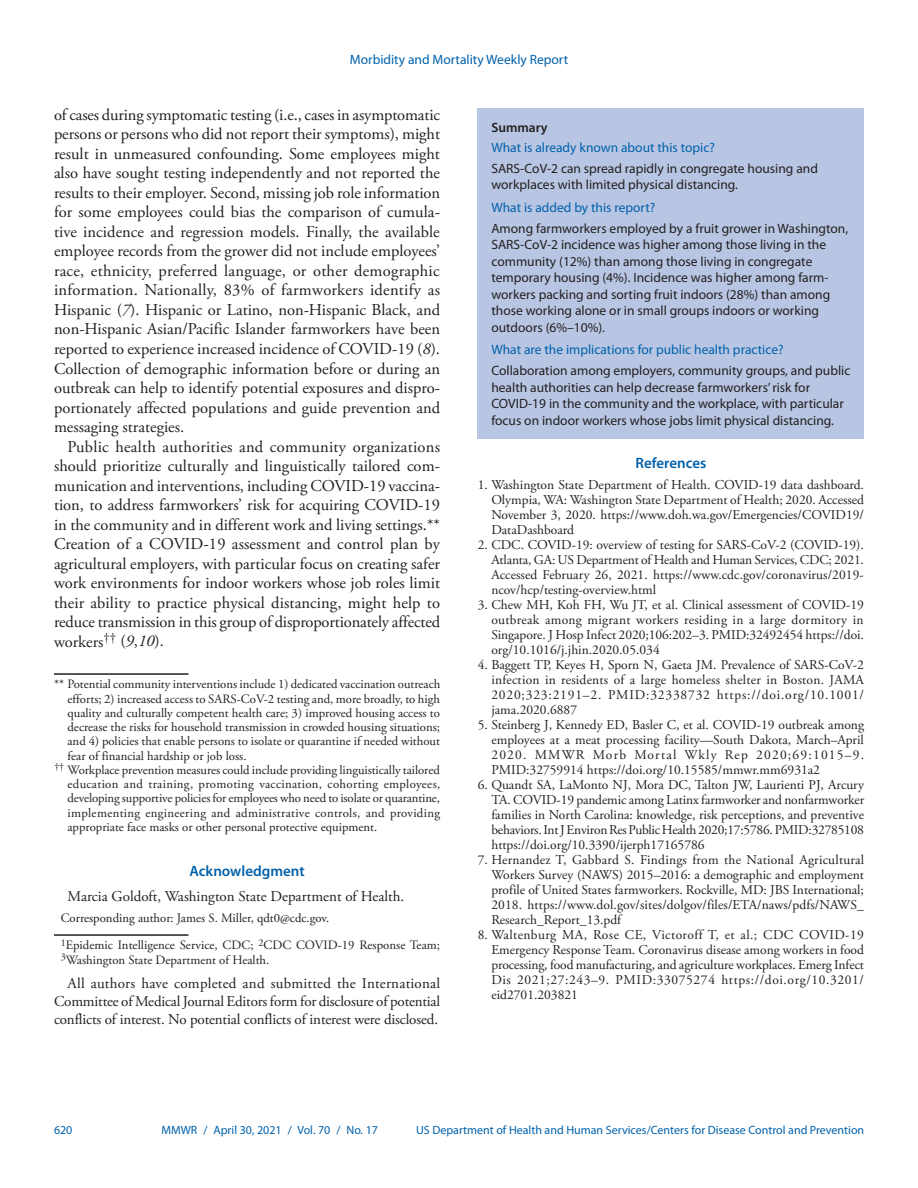
<style>
.page{position:relative;width:918px;height:1188px;background:#fff}
.page>*{position:absolute;margin:0;border:0;box-sizing:border-box;transform-origin:0 0}
.Paragraph{font:16.5px/19.5px "Adobe Garamond Pro";color:#231f20;text-align:justify}
.Conflict_of_Interest{font:15px/18px "Adobe Garamond Pro";letter-spacing:-.01em;color:#231f20;text-align:justify}
.Acknowledgment{font:15px "Adobe Garamond Pro";color:#231f20}
.Acknowledgment_Head{font:600 15px "Myriad Pro";color:#0161ab}
.Ref_Title{font:600 15px "Myriad Pro";color:#0161ab}
.References{font:13.5px/15px "Adobe Garamond Pro";color:#231f20;text-align:justify}
.Summary_Box_Text{font:13.5px/16.5px "Myriad Pro";color:#231f20}
.Summary_Box_Heading{font:13.5px "Myriad Pro";color:#0161ab}
.Summary_Box_Ttile{font:600 13.5px "Myriad Pro";color:#231f20}
.footnote_w_rule_text{font:12.75px/14.2px "Adobe Garamond Pro";color:#231f20;text-align:justify}
.footnote_no_rule_tex{font:12.75px/14.2px "Adobe Garamond Pro";color:#231f20;text-align:justify}
.Author_Affiliations{font:12.75px/14.2px "Adobe Garamond Pro";color:#231f20}
.Corresponding_Author{font:12.75px "Adobe Garamond Pro";color:#231f20}
.t1{font:12px "Myriad Pro";color:#0161ab}
.s1{font-style:italic}
</style>
<div class="page">
<hr style="left:54px;top:934px;width:134px;height:2px;background:#231f20">
<hr style="left:54px;top:673px;width:134px;height:2px;background:#231f20">
<div style="left:478px;top:108px;width:386px;height:330px;background:#b8c6e3"></div>
<p class="Summary_Box_Heading" style="left:350px;top:51px;width:220px">Morbidity and Mortality Weekly Report</p>
<p class="Paragraph" style="left:54px;top:106px;width:388px">of cases during symptomatic testing (i.e., cases in asymptomatic persons or persons who did not report their symptoms), might result in unmeasured confounding. Some employees might also have sought testing independently and not reported the results to their employer. Second, missing job role information for some employees could bias the comparison of cumula&shy;tive incidence and regression models. Finally, the available employee records from the grower did not include employees’ race, ethnicity, preferred language, or other demographic information. Nationally, 83% of farmworkers identify as Hispanic (<span class="s1">7</span>). Hispanic or Latino, non-Hispanic Black, and non-Hispanic Asian/Pacific Islander farmworkers have been reported to experience increased incidence of COVID-19 (<span class="s1">8</span>).<br>Collection of demographic information before or during an outbreak can help to identify potential exposures and dispro&shy;portionately affected populations and guide prevention and messaging strategies.</p>
<p class="Paragraph" style="left:54px;top:437px;width:388px;text-indent:13px">Public health authorities and community organizations should prioritize culturally and linguistically tailored com&shy;munication and interventions, including COVID-19 vaccina&shy;tion, to address farmworkers’ risk for acquiring COVID-19 in the community and in different work and living settings.** Creation of a COVID-19 assessment and control plan by agricultural employers, with particular focus on creating safer work environments for indoor workers whose job roles limit their ability to practice physical distancing, might help to reduce transmission in this group of disproportionately affected workers<sup>††</sup> (<span class="s1">9</span>,<span class="s1">10</span>).</p>
<p class="footnote_w_rule_text" style="left:68px;top:678px;width:374px;text-indent:-13px">** Potential community interventions include 1) dedicated vaccination outreach efforts; 2) increased access to SARS-CoV-2 testing and, more broadly, to high quality and culturally competent health care; 3) improved housing access to decrease the risks for household transmission in crowded housing situations; and 4) policies that enable persons to isolate or quarantine if needed without fear of financial hardship or job loss.</p>
<p class="footnote_no_rule_tex" style="left:68px;top:763px;width:374px;text-indent:-13px"><sup>††</sup> Workplace prevention measures could include providing linguistically tailored education and training, promoting vaccination, cohorting employees, developing supportive policies for employees who need to isolate or quarantine, implementing engineering and administrative controls, and providing appropriate face masks or other personal protective equipment.</p>
<h1 class="Acknowledgment_Head" style="left:189px;top:861px;width:117px">Acknowledgment</h1>
<p class="Acknowledgment" style="left:68px;top:887px;width:338px">Marcia Goldoft, Washington State Department of Health.</p>
<p class="Corresponding_Author" style="left:61px;top:910px;width:270px">Corresponding author: James S. Miller, qdt0@cdc.gov.</p>
<p class="Author_Affiliations" style="left:61px;top:939px;width:381px"><sup>1</sup>Epidemic Intelligence Service, CDC; <sup>2</sup>CDC COVID-19 Response Team;<br><sup>3</sup>Washington State Department of Health.</p>
<p class="Conflict_of_Interest" style="left:54px;top:975px;width:388px;text-indent:14px">All authors have completed and submitted the International Committee of Medical Journal Editors form for disclosure of potential conflicts of interest. No potential conflicts of interest were disclosed.</p>
<h1 class="Summary_Box_Ttile" style="left:491px;top:119px;width:58px">Summary</h1>
<h1 class="Summary_Box_Heading" style="left:491px;top:139px;width:225px">What is already known about this topic?</h1>
<p class="Summary_Box_Text" style="left:491px;top:160px;width:328px">SARS-CoV-2 can spread rapidly in congregate housing and workplaces with limited physical distancing.</p>
<h1 class="Summary_Box_Heading" style="left:491px;top:199px;width:165px">What is added by this report?</h1>
<p class="Summary_Box_Text" style="left:491px;top:220px;width:358px">Among farmworkers employed by a fruit grower in Washington, SARS-CoV-2 incidence was higher among those living in the community (12%) than among those living in congregate temporary housing (4%). Incidence was higher among farm&shy;workers packing and sorting fruit indoors (28%) than among those working alone or in small groups indoors or working outdoors (6%–10%).</p>
<h1 class="Summary_Box_Heading" style="left:491px;top:342px;width:294px">What are the implications for public health practice?</h1>
<p class="Summary_Box_Text" style="left:491px;top:362px;width:361px">Collaboration among employers, community groups, and public health authorities can help decrease farmworkers’ risk for COVID-19 in the community and the workplace, with particular focus on indoor workers whose jobs limit physical distancing.</p>
<h1 class="Ref_Title" style="left:636px;top:453px;width:72px">References</h1>
<p class="References" style="left:491px;top:478px;width:374px;text-indent:-14px">1. Washington State Department of Health. COVID-19 data dashboard.<br>Olympia, WA: Washington State Department of Health; 2020. Accessed November 3, 2020. https://www.doh.wa.gov/Emergencies/COVID19/ DataDashboard</p>
<p class="References" style="left:491px;top:538px;width:374px;text-indent:-14px">2. CDC. COVID-19: overview of testing for SARS-CoV-2 (COVID-19).<br>Atlanta, GA: US Department of Health and Human Services, CDC; 2021.<br>Accessed February 26, 2021. https://www.cdc.gov/coronavirus/2019- ncov/hcp/testing-overview.html</p>
<p class="References" style="left:491px;top:598px;width:374px;text-indent:-14px">3. Chew MH, Koh FH, Wu JT, et al. Clinical assessment of COVID-19 outbreak among migrant workers residing in a large dormitory in Singapore. J Hosp Infect 2020;106:202–3. PMID:32492454 https://doi. org/10.1016/j.jhin.2020.05.034</p>
<p class="References" style="left:491px;top:658px;width:374px;text-indent:-13px">4. Baggett TP, Keyes H, Sporn N, Gaeta JM. Prevalence of SARS-CoV-2 infection in residents of a large homeless shelter in Boston. JAMA 2020;323:2191–2. PMID:32338732 https://doi.org/10.1001/ jama.2020.6887</p>
<p class="References" style="left:491px;top:718px;width:374px;text-indent:-14px">5. Steinberg J, Kennedy ED, Basler C, et al. COVID-19 outbreak among employees at a meat processing facility—South Dakota, March–April 2020. MMWR Morb Mortal Wkly Rep 2020;69:1015–9.<br>PMID:32759914 https://doi.org/10.15585/mmwr.mm6931a2</p>
<p class="References" style="left:491px;top:778px;width:374px;text-indent:-14px">6. Quandt SA, LaMonto NJ, Mora DC, Talton JW, Laurienti PJ, Arcury TA. COVID-19 pandemic among Latinx farmworker and nonfarmworker families in North Carolina: knowledge, risk perceptions, and preventive behaviors. Int J Environ Res Public Health 2020;17:5786. PMID:32785108 https://doi.org/10.3390/ijerph17165786</p>
<p class="References" style="left:491px;top:853px;width:374px;text-indent:-14px">7. Hernandez T, Gabbard S. Findings from the National Agricultural Workers Survey (NAWS) 2015–2016: a demographic and employment profile of United States farmworkers. Rockville, MD: JBS International; 2018. https://www.dol.gov/sites/dolgov/files/ETA/naws/pdfs/NAWS_ Research_Report_13.pdf</p>
<p class="References" style="left:491px;top:928px;width:374px;text-indent:-14px">8. Waltenburg MA, Rose CE, Victoroff T, et al.; CDC COVID-19<br>Emergency Response Team. Coronavirus disease among workers in food processing, food manufacturing, and agriculture workplaces. Emerg Infect Dis 2021;27:243–9. PMID:33075274 https://doi.org/10.3201/ eid2701.203821</p>
<p class="t1" style="left:54px;top:1123px;width:20px">620</p>
<p class="t1" style="left:161px;top:1123px;width:218px">MMWR / April 30, 2021 / Vol. 70 / No. 17</p>
<p class="t1" style="left:416px;top:1123px;width:450px">US Department of Health and Human Services/Centers for Disease Control and Prevention</p>
</div>
